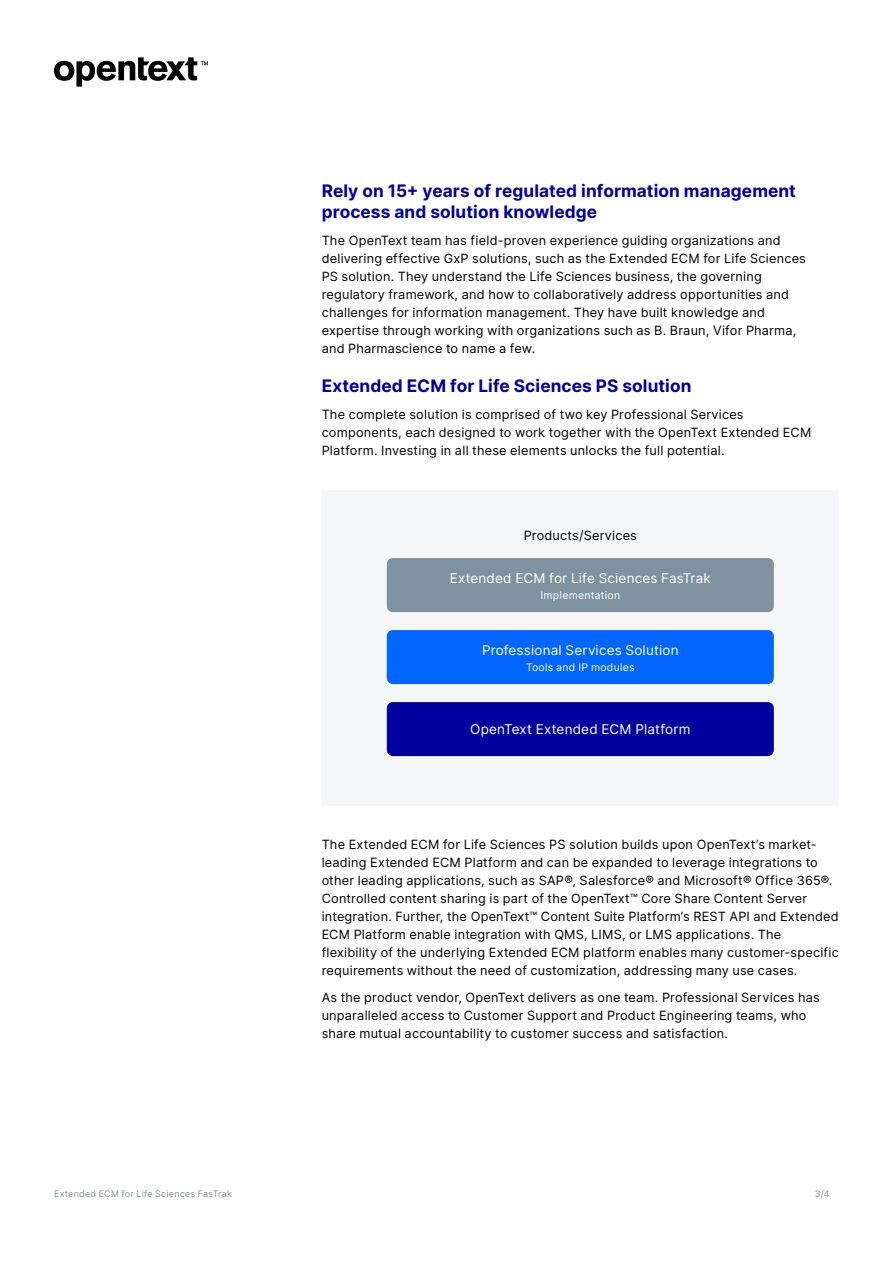
<style>
.page{position:relative;width:893px;height:1263px;background:#fff}
.page>*{position:absolute;margin:0;border:0;box-sizing:border-box;transform-origin:0 0}
.t1{font:700 17.25px/21px "Inter";letter-spacing:.005em;color:#00009f}
.Sidebar_callout{font:13.5px "Inter";letter-spacing:.015em;color:#fff}
.Body{font:13.5px "Inter";letter-spacing:.015em;color:#fff}
.Body-2{font:12.75px/18px "Inter";letter-spacing:.015em;color:#000}
.Body-3{font:10.5px "Inter";letter-spacing:.025em;color:#fff}
.t2{font:9px "Inter";letter-spacing:.03em;color:#7e929f}
</style>
<div class="page">
<svg style="left:54px;top:57px;width:154px;height:30px"></svg>
<div style="left:322px;top:490px;width:517px;height:316px;background:#f5f6f7"></div>
<div style="left:387px;top:558px;width:387px;height:54px;background:#7e929f;border-radius:6px"></div>
<div style="left:387px;top:630px;width:387px;height:54px;background:#06f;border-radius:6px"></div>
<div style="left:387px;top:702px;width:387px;height:54px;background:#00009f;border-radius:6px"></div>
<h3 class="t1" style="left:322px;top:179px;width:476px">Rely on 15+ years of regulated information management process and solution knowledge</h3>
<p class="Body-2" style="left:322px;top:231px;width:486px">The OpenText team has field-proven experience guiding organizations and delivering effective GxP solutions, such as the Extended ECM for Life Sciences PS solution. They understand the Life Sciences business, the governing regulatory framework, and how to collaboratively address opportunities and challenges for information management. They have built knowledge and expertise through working with organizations such as B. Braun, Vifor Pharma, and Pharmascience to name a few.</p>
<h3 class="t1" style="left:322px;top:374px;width:371px">Extended ECM for Life Sciences PS solution</h3>
<p class="Body-2" style="left:322px;top:405px;width:491px">The complete solution is comprised of two key Professional Services components, each designed to work together with the OpenText Extended ECM<br>Platform. Investing in all these elements unlocks the full potential.</p>
<p class="Body-2" style="left:524px;top:526px;width:115px">Products/Services</p>
<p class="Sidebar_callout" style="left:450px;top:569px;width:263px">Extended ECM for Life Sciences FasTrak</p>
<p class="Body-3" style="left:540px;top:588px;width:81px">Implementation</p>
<p class="Sidebar_callout" style="left:482px;top:641px;width:198px">Professional Services Solution</p>
<p class="Body-3" style="left:526px;top:660px;width:110px">Tools and IP modules</p>
<p class="Body" style="left:470px;top:719px;width:222px">OpenText Extended ECM Platform</p>
<p class="Body-2" style="left:322px;top:835px;width:519px">The Extended ECM for Life Sciences PS solution builds upon OpenText’s market&shy;leading Extended ECM Platform and can be expanded to leverage integrations to other leading applications, such as SAP®, Salesforce® and Microsoft® Office 365®.<br>Controlled content sharing is part of the OpenText™ Core Share Content Server integration. Further, the OpenText™ Content Suite Platform’s REST API and Extended ECM Platform enable integration with QMS, LIMS, or LMS applications. The flexibility of the underlying Extended ECM platform enables many customer-specific requirements without the need of customization, addressing many use cases.</p>
<p class="Body-2" style="left:322px;top:988px;width:500px">As the product vendor, OpenText delivers as one team. Professional Services has unparalleled access to Customer Support and Product Engineering teams, who share mutual accountability to customer success and satisfaction.</p>
<p class="t2" style="left:54px;top:1187px;width:179px">Extended ECM for Life Sciences FasTrak</p>
<p class="t2" style="left:815px;top:1187px;width:16px">3/4</p>
</div>
